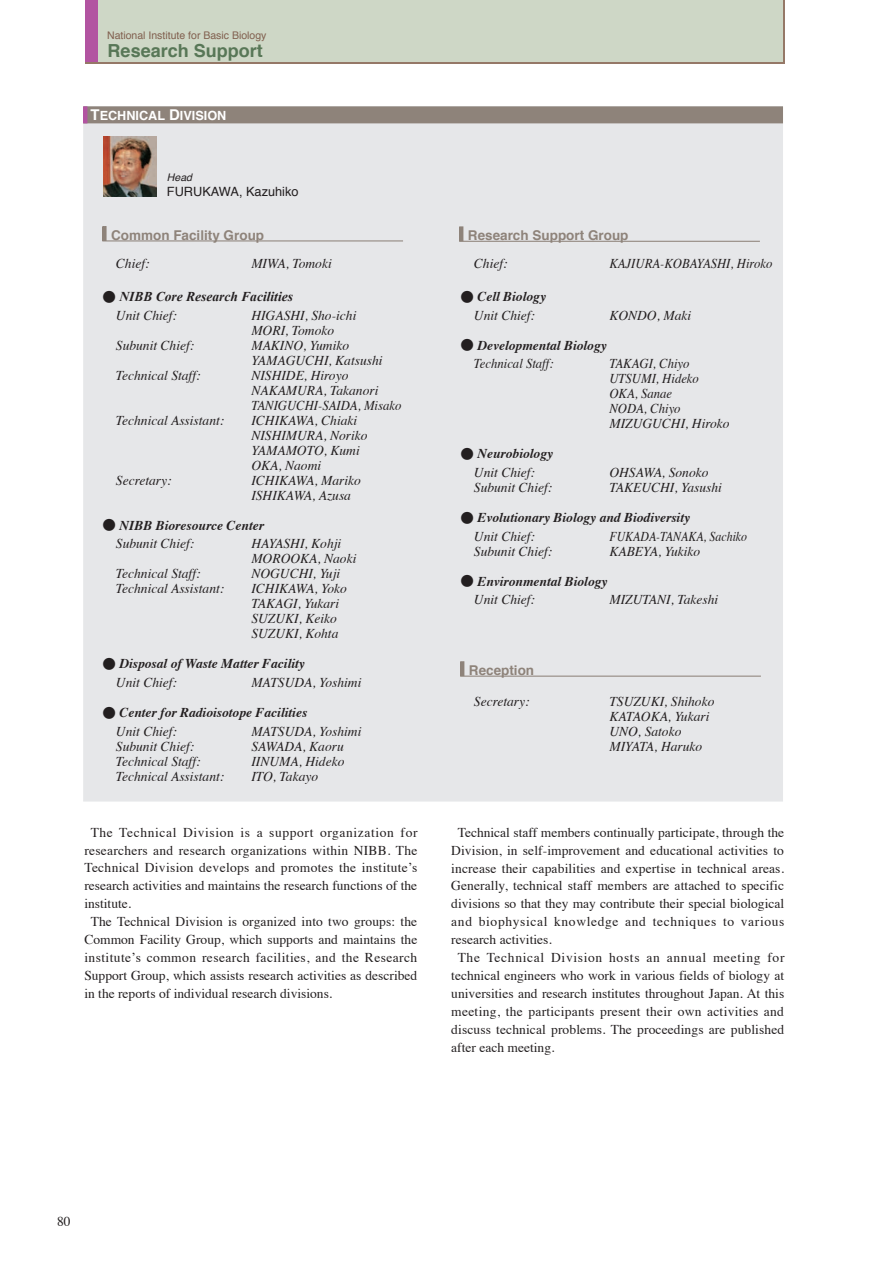
<style>
.page{position:relative;width:893px;height:1263px;background:#fff}
.page>*{position:absolute;margin:0;border:0;box-sizing:border-box;transform-origin:0 0}
.t1{font:700 18px "Helvetica";color:#587757}
.t2{font:13.5px "Times";letter-spacing:.005em;color:#231f20}
.t3{font:italic 13.5px/15px "Times";color:#231f20}
.t4{font:italic 700 13.5px/18.6px "Times";color:#231f20}
.t5{font:13.5px "Times";letter-spacing:.045em;color:#231f20}
.t6{font:italic 13.5px/15px "Times";color:#231f20;scale:.94 1}
.t7{font:13.5px "Times";letter-spacing:.025em;color:#231f20}
.t8{font:13.5px "Times";letter-spacing:.03em;color:#231f20}
.t9{font:700 13.5px "Helvetica";color:#8e837a}
.t10{font:13.5px "Times";letter-spacing:.05em;color:#231f20}
.t11{font:italic 700 13.5px "Times New Roman";color:#231f20}
.t12{font:italic 13.5px "Times";color:#231f20;scale:.88 1}
.t13{font:12.75px "Helvetica";color:#231f20}
.t14{font:700 12.6px "Helvetica";color:#fff}
.t15{font:10.5px "Helvetica";color:#81604f}
.t16{font:italic 10.5px "Helvetica";color:#231f20}
.s1{font-size:14.85px}
.s2{font-family:"Ryumin Pro Bold 90 pv RKSJ H";font-weight:400;font-style:normal}
.s3{font-weight:400}
</style>
<div class="page">
<div style="left:84px;top:107px;width:698px;height:694px;background:#e6e7e9"></div>
<div style="left:84px;top:107px;width:698px;height:16px;background:#8e837a"></div>
<div style="left:83px;top:106px;width:700px;height:17px;border:1px solid #8e837a"></div>
<div style="left:83px;top:106px;width:4px;height:17px;border:1px solid #b254a1"></div>
<img style="left:103px;top:137px;width:54px;height:59px">
<div style="left:102px;top:226px;width:5px;height:15px;border:1px solid #8e837a"></div>
<hr style="left:102px;top:240px;width:301px;height:1px;background:#8e837a">
<div style="left:459px;top:226px;width:4px;height:15px;border:1px solid #8e837a"></div>
<hr style="left:459px;top:241px;width:301px;height:1px;background:#8e837a">
<div style="left:460px;top:661px;width:4px;height:15px;border:1px solid #8e837a"></div>
<hr style="left:460px;top:676px;width:300px;height:1px;background:#8e837a">
<div style="left:85px;top:0;width:699px;height:64px;background:#ced7c6"></div>
<div style="left:85px;top:0;width:13px;height:64px;background:#b254a1"></div>
<hr style="left:85px;top:62px;width:699px;height:2px;background:#957867">
<hr style="left:783px;top:0;width:1px;height:64px;background:#957867">
<p class="t15" style="left:107px;top:31px;width:161px">National Institute for Basic Biology</p>
<h1 class="t1" style="left:108px;top:43px;width:157px">Research Support</h1>
<p class="t14" style="left:91px;top:111px;width:137px"><span class="s1">T</span>ECHNICAL <span class="s1">D</span>IVISION</p>
<p class="t16" style="left:167px;top:173px;width:27px">Head</p>
<p class="t13" style="left:167px;top:186px;width:133px">FURUKAWA, Kazuhiko</p>
<p class="t9" style="left:111px;top:230px;width:155px">Common Facility Group</p>
<p class="t9" style="left:468px;top:230px;width:162px">Research Support Group</p>
<p class="t3" style="left:116px;top:257px;width:35px">Chief:</p>
<p class="t3" style="left:251px;top:257px;width:82px">MIWA, Tomoki</p>
<p class="t11" style="left:102px;top:289px;width:192px"><span class="s2">●</span> NIBB Core Research Facilities</p>
<p class="t3" style="left:116px;top:309px;width:63px">Unit Chief:</p>
<p class="t3" style="left:251px;top:309px;width:106px">HIGASHI, Sho-ichi<br>MORI, Tomoko</p>
<p class="t3" style="left:116px;top:339px;width:80px">Subunit Chief:</p>
<p class="t3" style="left:251px;top:339px;width:133px">MAKINO, Yumiko<br>YAMAGUCHI, Katsushi</p>
<p class="t3" style="left:116px;top:369px;width:86px">Technical Staff:</p>
<p class="t3" style="left:251px;top:369px;width:151px">NISHIDE, Hiroyo<br>NAKAMURA, Takanori<br>TANIGUCHI-SAIDA, Misako</p>
<p class="t3" style="left:116px;top:414px;width:110px">Technical Assistant:</p>
<p class="t3" style="left:251px;top:414px;width:118px">ICHIKAWA, Chiaki<br>NISHIMURA, Noriko<br>YAMAMOTO, Kumi<br>OKA, Naomi</p>
<p class="t3" style="left:116px;top:474px;width:57px">Secretary:</p>
<p class="t3" style="left:251px;top:474px;width:111px">ICHIKAWA, Mariko<br>ISHIKAWA, Azusa</p>
<p class="t4" style="left:116px;top:517px;width:150px;text-indent:-14px"><span class="s2">●</span> NIBB Bioresource Center<br><span class="s3">Subunit Chief:</span></p>
<p class="t3" style="left:251px;top:537px;width:106px">HAYASHI, Kohji<br>MOROOKA, Naoki</p>
<p class="t3" style="left:116px;top:567px;width:86px">Technical Staff:</p>
<p class="t3" style="left:251px;top:567px;width:90px">NOGUCHI, Yuji</p>
<p class="t3" style="left:116px;top:582px;width:110px">Technical Assistant:</p>
<p class="t3" style="left:251px;top:582px;width:97px">ICHIKAWA, Yoko<br>TAKAGI, Yukari<br>SUZUKI, Keiko<br>SUZUKI, Kohta</p>
<p class="t4" style="left:116px;top:656px;width:190px;text-indent:-14px"><span class="s2">●</span> Disposal of Waste Matter Facility<br><span class="s3">Unit Chief:</span></p>
<p class="t3" style="left:251px;top:676px;width:112px">MATSUDA, Yoshimi</p>
<p class="t4" style="left:116px;top:704px;width:193px;text-indent:-14px"><span class="s2">●</span> Center for Radioisotope Facilities<br><span class="s3">Unit Chief:</span></p>
<p class="t3" style="left:251px;top:725px;width:112px">MATSUDA, Yoshimi</p>
<p class="t3" style="left:116px;top:740px;width:80px">Subunit Chief:</p>
<p class="t3" style="left:251px;top:740px;width:94px">SAWADA, Kaoru</p>
<p class="t3" style="left:116px;top:755px;width:86px">Technical Staff:</p>
<p class="t3" style="left:251px;top:755px;width:94px">IINUMA, Hideko</p>
<p class="t3" style="left:116px;top:770px;width:110px">Technical Assistant:</p>
<p class="t3" style="left:251px;top:770px;width:68px">ITO, Takayo</p>
<p class="t5" style="left:91px;top:826px;width:328px">The Technical Division is a support organization for</p>
<p class="t2" style="left:84px;top:844px;width:334px">researchers and research organizations within NIBB. The</p>
<p class="t7" style="left:84px;top:862px;width:334px">Technical Division develops and promotes the institute’s</p>
<p class="t2" style="left:84px;top:880px;width:334px">research activities and maintains the research functions of the</p>
<p class="t2" style="left:84px;top:898px;width:48px">institute.</p>
<p class="t2" style="left:91px;top:916px;width:328px">The Technical Division is organized into two groups: the</p>
<p class="t2" style="left:84px;top:934px;width:334px">Common Facility Group, which supports and maintains the</p>
<p class="t8" style="left:84px;top:952px;width:334px">institute’s common research facilities, and the Research</p>
<p class="t2" style="left:84px;top:970px;width:334px">Support Group, which assists research activities as described</p>
<p class="t2" style="left:84px;top:988px;width:249px">in the reports of individual research divisions.</p>
<p class="t3" style="left:474px;top:257px;width:35px">Chief:</p>
<p class="t6" style="left:609px;top:257px;width:175px">KAJIURA-KOBAYASHI, Hiroko</p>
<p class="t4" style="left:460px;top:288px;width:87px;text-align:center"><span class="s2">●</span> Cell Biology<br><span class="s3">Unit Chief:</span></p>
<p class="t3" style="left:609px;top:309px;width:83px">KONDO, Maki</p>
<p class="t4" style="left:474px;top:337px;width:134px;text-indent:-14px"><span class="s2">●</span> Developmental Biology<br><span class="s3">Technical Staff:</span></p>
<p class="t6" style="left:609px;top:358px;width:129px">TAKAGI, Chiyo<br>UTSUMI, Hideko<br>OKA, Sanae<br>NODA, Chiyo<br>MIZUGUCHI, Hiroko</p>
<p class="t4" style="left:460px;top:446px;width:94px;text-align:center"><span class="s2">●</span> Neurobiology<br><span class="s3">Unit Chief:</span></p>
<p class="t3" style="left:609px;top:466px;width:101px">OHSAWA, Sonoko</p>
<p class="t3" style="left:474px;top:481px;width:80px">Subunit Chief:</p>
<p class="t3" style="left:609px;top:481px;width:114px">TAKEUCHI, Yasushi</p>
<p class="t4" style="left:474px;top:509px;width:218px;text-indent:-14px"><span class="s2">●</span> Evolutionary Biology and Biodiversity<br><span class="s3">Unit Chief:</span></p>
<p class="t12" style="left:609px;top:531px;width:158px">FUKADA-TANAKA, Sachiko</p>
<p class="t3" style="left:474px;top:545px;width:80px">Subunit Chief:</p>
<p class="t3" style="left:609px;top:545px;width:92px">KABEYA, Yukiko</p>
<p class="t4" style="left:474px;top:573px;width:135px;text-indent:-14px"><span class="s2">●</span> Environmental Biology<br><span class="s3">Unit Chief:</span></p>
<p class="t3" style="left:609px;top:594px;width:110px">MIZUTANI, Takeshi</p>
<p class="t9" style="left:469px;top:665px;width:67px">Reception</p>
<p class="t3" style="left:474px;top:695px;width:57px">Secretary:</p>
<p class="t3" style="left:609px;top:695px;width:107px">TSUZUKI, Shihoko<br>KATAOKA, Yukari<br>UNO, Satoko<br>MIYATA, Haruko</p>
<p class="t2" style="left:457px;top:826px;width:328px">Technical staff members continually participate, through the</p>
<p class="t2" style="left:451px;top:844px;width:334px">Division, in self-improvement and educational activities to</p>
<p class="t2" style="left:451px;top:862px;width:334px">increase their capabilities and expertise in technical areas.</p>
<p class="t2" style="left:451px;top:880px;width:334px">Generally, technical staff members are attached to specific</p>
<p class="t2" style="left:451px;top:898px;width:334px">divisions so that they may contribute their special biological</p>
<p class="t5" style="left:451px;top:916px;width:334px">and biophysical knowledge and techniques to various</p>
<p class="t2" style="left:451px;top:934px;width:102px">research activities.</p>
<p class="t10" style="left:457px;top:952px;width:328px">The Technical Division hosts an annual meeting for</p>
<p class="t2" style="left:451px;top:970px;width:334px">technical engineers who work in various fields of biology at</p>
<p class="t2" style="left:451px;top:988px;width:334px">universities and research institutes throughout Japan. At this</p>
<p class="t2" style="left:451px;top:1006px;width:334px">meeting, the participants present their own activities and</p>
<p class="t2" style="left:451px;top:1024px;width:334px">discuss technical problems. The proceedings are published</p>
<p class="t2" style="left:451px;top:1042px;width:105px">after each meeting.</p>
<p class="t2" style="left:57px;top:1216px;width:15px">80</p>
</div>
